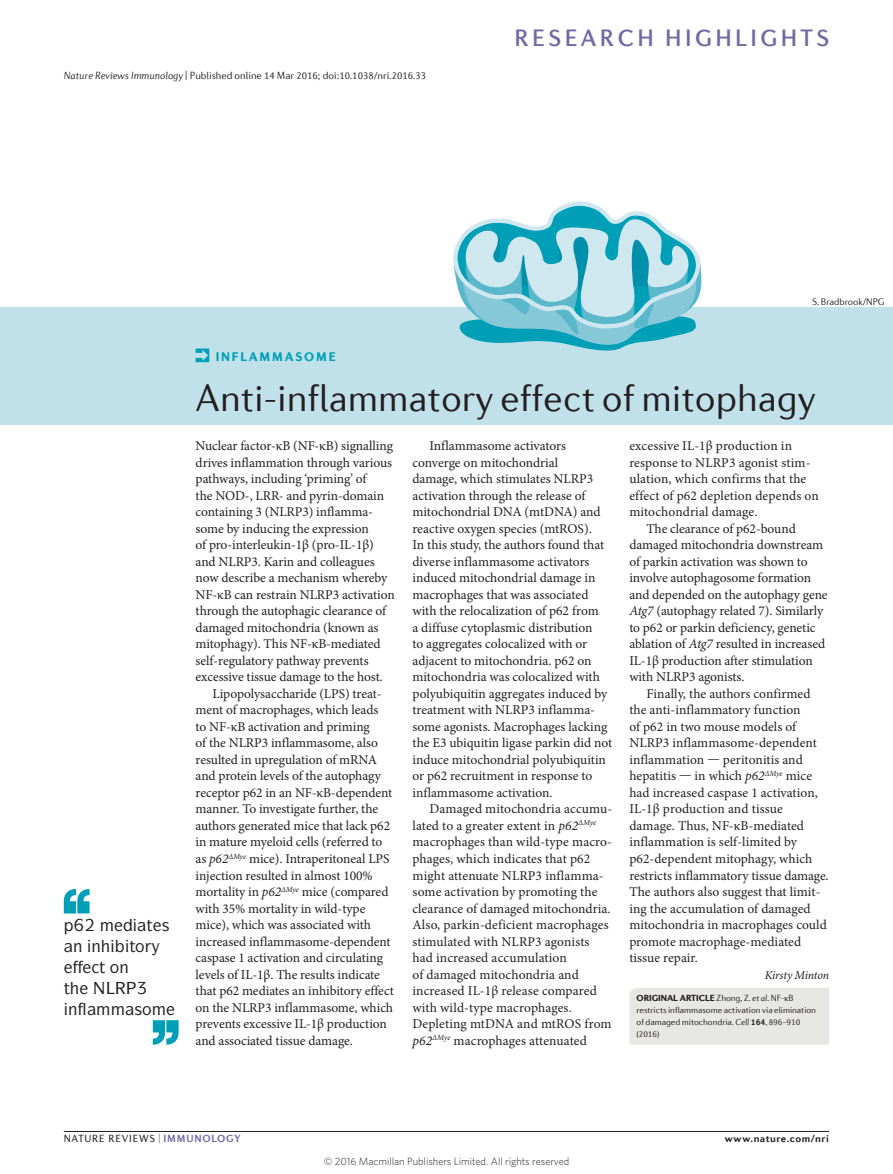
<style>
.page{position:relative;width:893px;height:1174px;background:#fff}
.page>*{position:absolute;margin:0;border:0;box-sizing:border-box;transform-origin:0 0}
.Title{font:39px "Diverda Sans Com Light 2";color:#231f20}
.t1{font:500 24px "Diverda Sans Com";letter-spacing:.14em;color:#7367a4}
.Pull_quote{font:500 16.5px "ITC Symbol Std";color:#231f20}
.Body_text{font:13.5px/16.5px "Minion Pro";color:#231f20}
.Body_first{font:13.5px/16.5px "Minion Pro";letter-spacing:-.005em;color:#231f20}
.Strapline{font:900 12.75px "Diverda Sans Com";letter-spacing:.14em;color:#009fb8}
.Author{font:italic 12px "Minion Pro";letter-spacing:-.015em;color:#231f20}
.AOP_line{font:300 10.5px "Diverda Sans Com";color:#231f20}
.t2{font:300 10.5px "Whitney";color:#231f20}
.t3{font:10.5px "Diverda Sans Com";letter-spacing:.075em;color:#231f20}
.t4{font:700 10.5px "Diverda Sans Com";letter-spacing:.045em;color:#231f20}
.Credit_line{font:9.75px "Diverda Sans Com Light 2";letter-spacing:-.005em;color:#231f20}
.Info_box_text{font:9px/12px "Diverda Sans Com Light 2";letter-spacing:-.005em;color:#231f20}
.s1{font-style:italic}
.s2{font-family:"Diverda Sans Com Light 2";font-weight:400}
.s3{font-family:"Diverda Sans Com";font-weight:900}
.s4{font-family:"Diverda Sans Com";font-weight:300;font-style:italic}
.s5{font-family:"Minion Pro"}
.s6{font-family:"Diverda Sans Com";font-weight:700}
.s7{font-family:"Diverda Sans Com";font-weight:300}
.s8{font-weight:700;color:#7367a4}
</style>
<div class="page">
<hr style="left:64px;top:1131px;width:765px;height:1px;background:#231f20">
<div style="left:0;top:307px;width:893px;height:117px;background:#c1e1ea"></div>
<svg style="left:453px;top:201px;width:249px;height:150px"></svg>
<svg style="left:196px;top:348px;width:13px;height:14px"></svg>
<div style="left:629px;top:988px;width:200px;height:56px;background:#e7e7e3"></div>
<svg style="left:64px;top:889px;width:26px;height:25px"></svg>
<svg style="left:152px;top:1020px;width:27px;height:24px"></svg>
<p class="AOP_line" style="left:64px;top:69px;width:364px"><span class="s1">Nature Reviews Immunology</span> <span class="s2">|</span> Published online 14 Mar 2016; doi:10.1038/nri.2016.33</p>
<h2 class="t1" style="left:514px;top:24px;width:316px">RESEARCH HIGHLIGHTS</h2>
<p class="Credit_line" style="left:812px;top:296px;width:74px">S. Bradbrook/NPG</p>
<p class="Pull_quote" style="left:99px;top:956px;width:31px">▼ □■</p>
<p class="Strapline" style="left:216px;top:349px;width:121px">INFLAMMASOME</p>
<p class="Title" style="left:196px;top:376px;width:622px">Anti-inflammatory effect of mitophagy</p>
<p class="Body_first" style="left:196px;top:438px;width:201px">Nuclear factor-κB (NF-κB) signalling drives inflammation through various pathways, including ‘priming’ of<br>the NOD-, LRR- and pyrin-domain containing 3 (NLRP3) inflamma&shy;some by inducing the expression<br>of pro-interleukin‑1β (pro-IL‑1β) and NLRP3. Karin and colleagues now describe a mechanism whereby NF-κB can restrain NLRP3 activation through the autophagic clearance of damaged mitochondria (known as mitophagy). This NF-κB-mediated self-regulatory pathway prevents excessive tissue damage to the host.</p>
<p class="Body_text" style="left:196px;top:685px;width:200px;text-indent:17px">Lipopolysaccharide (LPS) treat&shy;ment of macrophages, which leads<br>to NF‑κB activation and priming<br>of the NLRP3 inflammasome, also resulted in upregulation of mRNA and protein levels of the autophagy receptor p62 in an NF‑κB-dependent manner. To investigate further, the authors generated mice that lack p62 in mature myeloid cells (referred to as <span class="s1">p62</span><sup>ΔMye</sup> mice). Intraperitoneal LPS injection resulted in almost 100% mortality in <span class="s1">p62</span><sup>ΔMye</sup> mice (compared with 35% mortality in wild-type mice), which was associated with increased inflammasome-dependent caspase 1 activation and circulating levels of IL‑1β. The results indicate that p62 mediates an inhibitory effect on the NLRP3 inflammasome, which prevents excessive IL‑1β production and associated tissue damage.</p>
<p class="Body_text" style="left:412px;top:438px;width:201px;text-indent:17px">Inflammasome activators converge on mitochondrial<br>damage, which stimulates NLRP3 activation through the release of mitochondrial DNA (mtDNA) and reactive oxygen species (mtROS).<br>In this study, the authors found that diverse inflammasome activators induced mitochondrial damage in macrophages that was associated with the relocalization of p62 from<br>a diffuse cytoplasmic distribution<br>to aggregates colocalized with or adjacent to mitochondria. p62 on mitochondria was colocalized with polyubiquitin aggregates induced by treatment with NLRP3 inflamma&shy;some agonists. Macrophages lacking the E3 ubiquitin ligase parkin did not induce mitochondrial polyubiquitin or p62 recruitment in response to inflammasome activation.</p>
<p class="Body_text" style="left:412px;top:801px;width:201px;text-indent:17px">Damaged mitochondria accumu&shy;lated to a greater extent in <span class="s1">p62</span><sup>ΔMye </sup>macrophages than wild-type macro&shy;phages, which indicates that p62 might attenuate NLRP3 inflamma&shy;some activation by promoting the clearance of damaged mitochondria.<br>Also, parkin-deficient macrophages stimulated with NLRP3 agonists had increased accumulation<br>of damaged mitochondria and increased IL‑1β release compared with wild-type macrophages.<br>Depleting mtDNA and mtROS from <span class="s1">p62</span><sup>ΔMye</sup> macrophages attenuated</p>
<p class="Body_text" style="left:629px;top:438px;width:191px">excessive IL‑1β production in response to NLRP3 agonist stim&shy;ulation, which confirms that the effect of p62 depletion depends on mitochondrial damage.</p>
<p class="Body_text" style="left:629px;top:520px;width:200px;text-indent:17px">The clearance of p62‑bound damaged mitochondria downstream of parkin activation was shown to involve autophagosome formation and depended on the autophagy gene <span class="s1">Atg7</span> (autophagy related 7). Similarly to p62 or parkin deficiency, genetic ablation of <span class="s1">Atg7</span> resulted in increased IL‑1β production after stimulation with NLRP3 agonists.</p>
<p class="Body_text" style="left:629px;top:685px;width:201px;text-indent:17px">Finally, the authors confirmed the anti-inflammatory function<br>of p62 in two mouse models of<br>NLRP3 inflammasome-dependent inflammation — peritonitis and hepatitis — in which <span class="s1">p62</span><sup>ΔMye</sup> mice had increased caspase 1 activation,<br>IL‑1β production and tissue damage. Thus, NF‑κB-mediated inflammation is self-limited by p62‑dependent mitophagy, which restricts inflammatory tissue damage.<br>The authors also suggest that limit&shy;ing the accumulation of damaged mitochondria in macrophages could promote macrophage-mediated tissue repair.</p>
<p class="Author" style="left:765px;top:967px;width:66px">Kirsty Minton</p>
<p class="Info_box_text" style="left:637px;top:992px;width:181px"><span class="s3">ORIGINAL ARTICLE</span> Zhong, Z. <span class="s4">et al.</span> NF-<span class="s5">κ</span>B restricts inflammasome activation via elimination of damaged mitochondria. <span class="s4">Cell</span> <span class="s6">164</span><span class="s7">, 896−910 (2016)</span></p>
<p class="t3" style="left:64px;top:1132px;width:179px">NATURE REVIEWS | <span class="s8">IMMUNOLOGY</span></p>
<p class="t4" style="left:725px;top:1132px;width:106px">www.nature.com/nri</p>
<p class="t2" style="left:324px;top:1154px;width:247px">© 2016 Macmillan Publishers Limited. All rights reserved</p>
</div>
